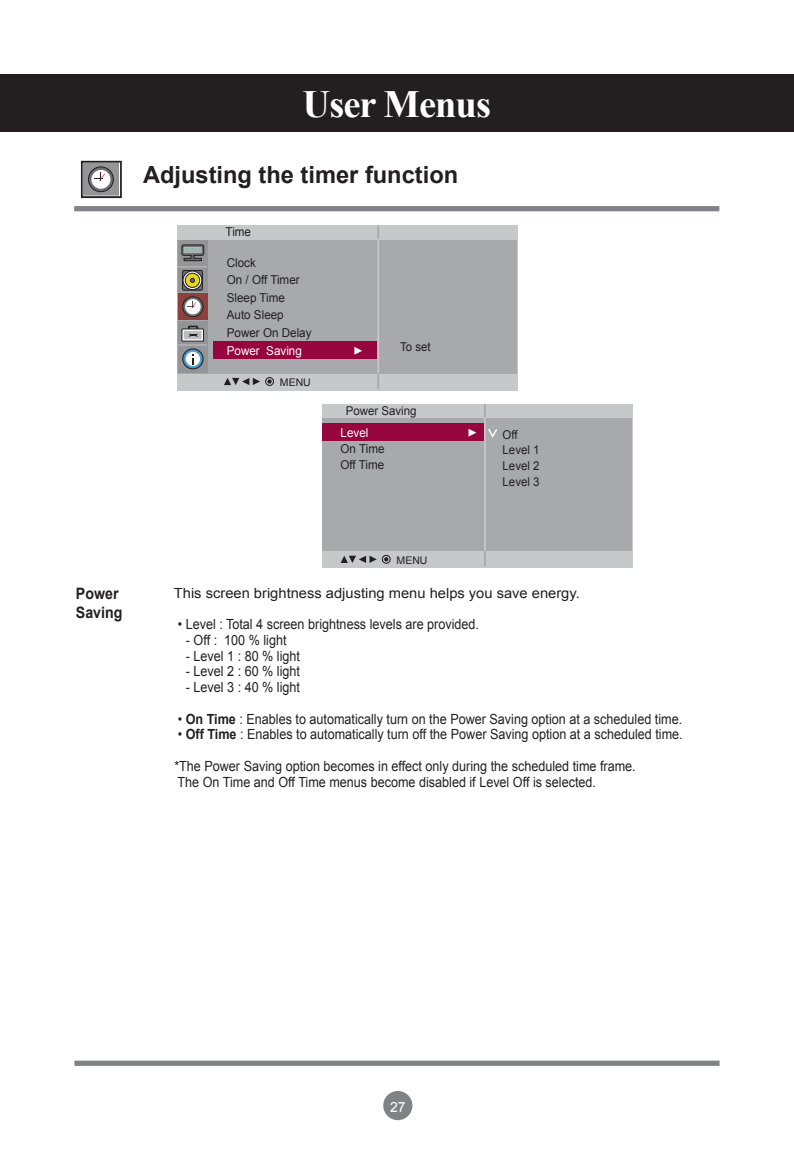
<style>
.page{position:relative;width:794px;height:1166px;background:#fff}
.page>*{position:absolute;margin:0;border:0;box-sizing:border-box;transform-origin:0 0}
.t1{font:700 38.5px "Times New Roman";letter-spacing:-.025em;color:#fff}
.t2{font:700 23.62px "Arial";color:#231f20}
.t3{font:700 15.75px/18.9px "Arial";color:#231f20;scale:.9 1}
.t4{font:14px/15.8px "Arial";color:#231f20;scale:.9 1}
.t5{font:14px "Arial";color:#231f20;scale:1.05 1}
.t6{font:14px "Arial";color:#fff}
.t7{font:12.25px/17.5px "Arial";color:#231f20;scale:.95 1}
.t8{font:12.25px "Arial";color:#fff;scale:.95 1}
.t9{font:12.08px/15.6px "Arial";color:#231f20;scale:.94 1}
.t10{font:10.5px "Arial";color:#231f20}
.s1{font-weight:700}
</style>
<div class="page">
<div style="left:383px;top:1091px;width:29px;height:29px;background:#808285;border-radius:50%"></div>
<div style="left:0;top:74px;width:794px;height:58px;background:#231f20"></div>
<div style="left:74px;top:206px;width:645px;height:5px;background:#808285"></div>
<div style="left:83px;top:162px;width:36px;height:35px;background:#939598"></div>
<svg style="left:88px;top:167px;width:25px;height:25px"></svg>
<div style="left:88px;top:167px;width:26px;height:25px;border:1px solid #231f20;border-radius:50%"></div>
<div style="left:91px;top:170px;width:19px;height:19px;background:#fff;border-radius:50%"></div>
<svg style="left:94px;top:172px;width:11px;height:9px"></svg>
<hr style="left:82px;top:226px;width:36px;height:1px;background:#c2c3c6">
<div style="left:81px;top:161px;width:41px;height:37px;border:2px solid #231f20"></div>
<div style="left:177px;top:225px;width:340px;height:165px;background:#c7c8ca"></div>
<div style="left:178px;top:240px;width:339px;height:133px;background:#a8a9ad"></div>
<hr style="left:377px;top:238px;width:2px;height:136px;background:#c7c8ca">
<svg style="left:377px;top:225px;width:2px;height:14px"></svg>
<svg style="left:377px;top:373px;width:2px;height:16px"></svg>
<svg style="left:178px;top:240px;width:29px;height:132px"></svg>
<svg style="left:181px;top:244px;width:23px;height:17px"></svg>
<svg style="left:182px;top:270px;width:20px;height:20px"></svg>
<div style="left:182px;top:270px;width:21px;height:20px;border:1px solid #231f20;border-radius:2px"></div>
<svg style="left:183px;top:271px;width:19px;height:19px"></svg>
<div style="left:183px;top:271px;width:19px;height:19px;border:1px solid #231f20;border-radius:50%"></div>
<div style="left:185px;top:273px;width:15px;height:14px;background:#e8d81e;border-radius:50%"></div>
<div style="left:185px;top:273px;width:15px;height:15px;border:1px solid #231f20;border-radius:50%"></div>
<svg style="left:190px;top:278px;width:5px;height:5px"></svg>
<svg style="left:183px;top:349px;width:20px;height:20px"></svg>
<div style="left:182px;top:349px;width:21px;height:20px;border:1px solid #231f20;border-radius:50%"></div>
<div style="left:185px;top:351px;width:16px;height:15px;background:#fff;border-radius:50%"></div>
<div style="left:184px;top:351px;width:17px;height:16px;border:1px solid #57a8dd;border-radius:50%"></div>
<div style="left:182px;top:329px;width:22px;height:12px;border:1px solid #231f20"></div>
<svg style="left:184px;top:331px;width:18px;height:8px"></svg>
<svg style="left:178px;top:267px;width:29px;height:1px"></svg>
<svg style="left:178px;top:293px;width:29px;height:1px"></svg>
<svg style="left:178px;top:320px;width:29px;height:16px"></svg>
<svg style="left:178px;top:345px;width:29px;height:1px"></svg>
<div style="left:178px;top:294px;width:29px;height:26px;background:#8d413f"></div>
<svg style="left:183px;top:297px;width:20px;height:20px"></svg>
<div style="left:182px;top:296px;width:21px;height:21px;border:1px solid #231f20;border-radius:50%"></div>
<div style="left:185px;top:299px;width:16px;height:15px;background:#fff;border-radius:50%"></div>
<svg style="left:187px;top:301px;width:9px;height:7px"></svg>
<svg style="left:192px;top:354px;width:2px;height:10px"></svg>
<div style="left:213px;top:342px;width:163px;height:17px;background:#96053d"></div>
<div style="left:322px;top:404px;width:310px;height:163px;background:#c7c8ca"></div>
<div style="left:322px;top:418px;width:310px;height:133px;background:#a8a9ad"></div>
<hr style="left:484px;top:417px;width:2px;height:134px;background:#c7c8ca">
<svg style="left:484px;top:404px;width:2px;height:13px"></svg>
<svg style="left:484px;top:550px;width:2px;height:17px"></svg>
<div style="left:323px;top:424px;width:161px;height:17px;background:#96053d"></div>
<svg style="left:354px;top:347px;width:8px;height:8px"></svg>
<svg style="left:468px;top:429px;width:8px;height:8px"></svg>
<svg style="left:488px;top:429px;width:9px;height:9px"></svg>
<div style="left:74px;top:1060px;width:645px;height:6px;background:#808285"></div>
<svg style="left:340px;top:556px;width:37px;height:7px"></svg>
<svg style="left:384px;top:557px;width:4px;height:4px"></svg>
<div style="left:382px;top:555px;width:9px;height:9px;border:1px solid #231f20;border-radius:50%"></div>
<svg style="left:224px;top:378px;width:36px;height:7px"></svg>
<svg style="left:267px;top:379px;width:5px;height:5px"></svg>
<div style="left:265px;top:377px;width:9px;height:9px;border:1px solid #231f20;border-radius:50%"></div>
<h1 class="t1" style="left:302px;top:78px;width:190px">User Menus</h1>
<h2 class="t2" style="left:143px;top:160px;width:317px">Adjusting the timer function</h2>
<p class="t7" style="left:226px;top:223px;width:28px">Time</p>
<p class="t7" style="left:227px;top:254px;width:91px">Clock<br>On / Off Timer<br>Sleep Time<br>Auto Sleep<br>Power On Delay</p>
<p class="t8" style="left:227px;top:342px;width:80px">Power Saving</p>
<p class="t9" style="left:400px;top:339px;width:34px">To set</p>
<p class="t10" style="left:280px;top:375px;width:32px">MENU</p>
<p class="t9" style="left:346px;top:403px;width:77px">Power Saving</p>
<p class="t8" style="left:340px;top:425px;width:31px">Level</p>
<p class="t7" style="left:340px;top:441px;width:48px;line-height:15.8px">On Time<br>Off Time</p>
<p class="t10" style="left:396px;top:553px;width:32px">MENU</p>
<p class="t9" style="left:502px;top:427px;width:41px">Off<br>Level 1<br>Level 2<br>Level 3</p>
<p class="t3" style="left:76px;top:585px;width:53px">Power<br>Saving</p>
<p class="t5" style="left:174px;top:583px;width:388px">This screen brightness adjusting menu helps you save energy.</p>
<p class="t4" style="left:178px;top:616px;width:336px">• Level : Total 4 screen brightness levels are provided.</p>
<p class="t4" style="left:186px;top:632px;width:113px">- Off : 100 % light</p>
<p class="t4" style="left:186px;top:648px;width:128px">- Level 1 : 80 % light</p>
<p class="t4" style="left:186px;top:664px;width:128px">- Level 2 : 60 % light</p>
<p class="t4" style="left:186px;top:679px;width:128px">- Level 3 : 40 % light</p>
<p class="t4" style="left:178px;top:711px;width:562px">• <span class="s1">On Time</span> : Enables to automatically turn on the Power Saving option at a scheduled time.</p>
<p class="t4" style="left:178px;top:727px;width:562px">• <span class="s1">Off Time</span> : Enables to automatically turn off the Power Saving option at a scheduled time.</p>
<p class="t4" style="left:174px;top:758px;width:514px">*The Power Saving option becomes in effect only during the scheduled time frame.<br>The On Time and Off Time menus become disabled if Level Off is selected.</p>
<p class="t6" style="left:390px;top:1098px;width:17px">27</p>
</div>
